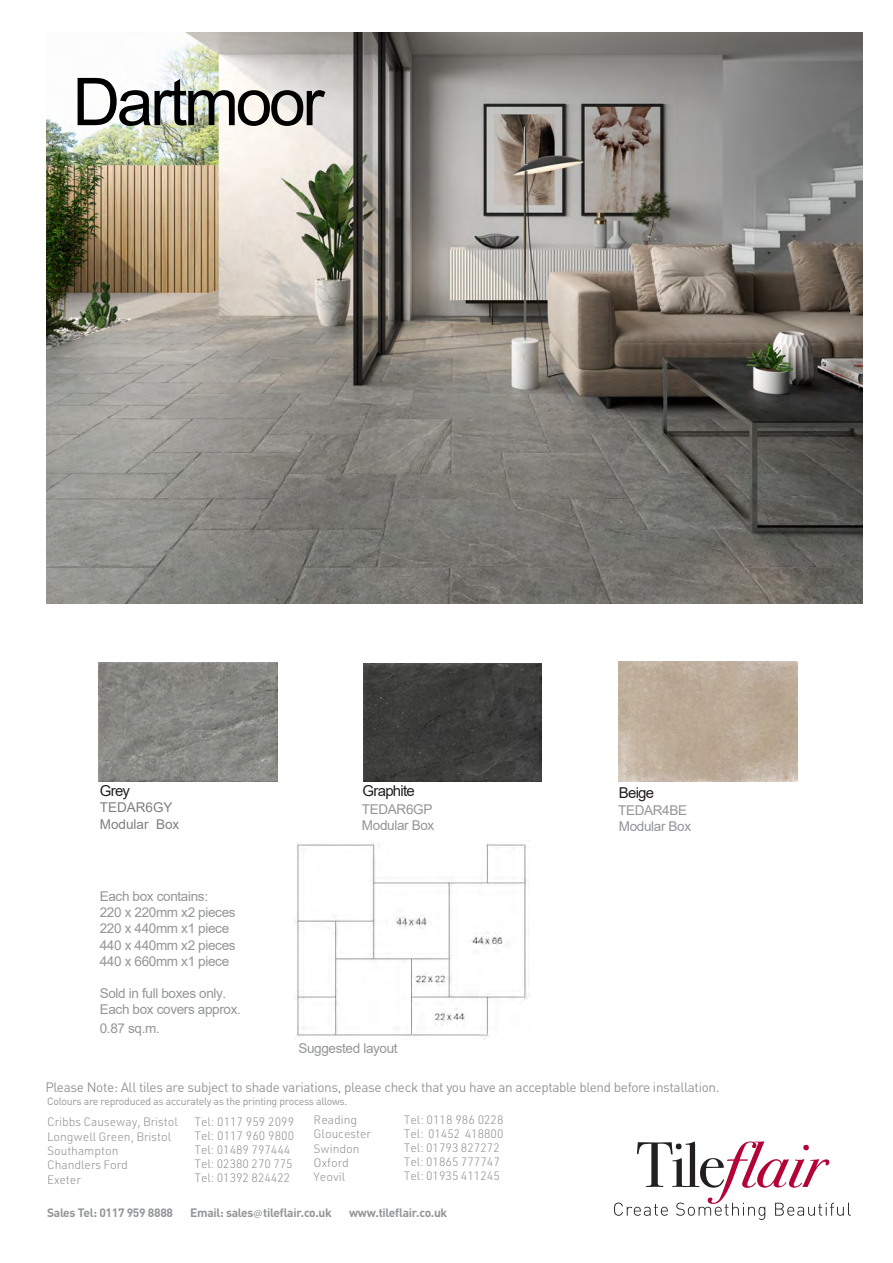
<style>
.page{position:relative;width:893px;height:1263px;background:#fff}
.page>*{position:absolute;margin:0;border:0;box-sizing:border-box;transform-origin:0 0}
.t1{font:66px "Arial";letter-spacing:-.05em;color:#000}
.t2{font:15px "Arial";letter-spacing:-.05em;color:#231f20}
.t3{font:13.5px/16.2px "Arial";letter-spacing:-.025em;color:#939698}
.t4{font:13.5px "DIN Pro";letter-spacing:-.025em;color:#939598}
.t5{font:13.5px/16.5px "Arial";letter-spacing:-.025em;color:#939598}
.t6{font:13.5px/16.2px "Arial";color:#808080}
.t7{font:300 12px/14.4px "URWDIN";color:#939598}
.t8{font:700 12px "DIN Pro";letter-spacing:-.025em;color:#939598}
.t9{font:10.5px "DIN Pro";letter-spacing:-.025em;color:#939598}
.s1{font-family:"DIN"}
.s2{font-family:"Futura Std"}
</style>
<div class="page">
<img style="left:46px;top:32px;width:816px;height:572px">
<img style="left:98px;top:662px;width:179px;height:120px">
<img style="left:364px;top:663px;width:178px;height:119px">
<img style="left:618px;top:662px;width:180px;height:120px">
<img style="left:294px;top:843px;width:235px;height:196px">
<svg style="left:614px;top:1141px;width:237px;height:79px"></svg>
<h1 class="t1" style="left:72px;top:57px;width:253px">Dartmoor</h1>
<p class="t2" style="left:100px;top:780px;width:32px">Grey</p>
<p class="t6" style="left:100px;top:799px;width:81px">TEDAR6GY<br>Modular Box</p>
<p class="t5" style="left:362px;top:800px;width:74px">TEDAR6GP<br>Modular Box</p>
<p class="t2" style="left:363px;top:781px;width:54px">Graphite</p>
<p class="t2" style="left:619px;top:782px;width:37px">Beige</p>
<p class="t5" style="left:618px;top:802px;width:75px">TEDAR4BE<br>Modular Box</p>
<p class="t3" style="left:100px;top:888px;width:137px">Each box contains:<br>220 x 220mm x2 pieces<br>220 x 440mm x1 piece<br>440 x 440mm x2 pieces<br>440 x 660mm x1 piece</p>
<p class="t3" style="left:100px;top:985px;width:143px">Sold in full boxes only.<br>Each box covers approx.</p>
<p class="t3" style="left:100px;top:1020px;width:61px">0.87 sq.m<span class="s1">.</span></p>
<p class="t3" style="left:298px;top:1040px;width:101px">Suggested layout</p>
<p class="t4" style="left:45px;top:1078px;width:676px">Please Note: All tiles are subject to shade variations, please check that you have an acceptable blend before installation.</p>
<p class="t9" style="left:47px;top:1094px;width:302px">Colours are reproduced as accurately as the printing process allows.</p>
<p class="t7" style="left:47px;top:1114px;width:132px">Cribbs Causeway, Bristol<br>Longwell Green, Bristol<br>Southampton<br>Chandlers Ford<br>Exeter</p>
<p class="t7" style="left:194px;top:1114px;width:101px">Tel: 0117 959 2099<br>Tel: 0117 960 9800<br>Tel: 01489 797444<br>Tel: 02380 270 775<br>Tel: 01392 824422</p>
<p class="t7" style="left:404px;top:1112px;width:101px">Tel: 0118 986 0228<br>Tel: 01452 418800<br>Tel: 01793 827272<br>Tel: 01865 777747<br>Tel: 01935 411245</p>
<p class="t8" style="left:47px;top:1204px;width:128px">Sales Tel: 0117 959 8888</p>
<p class="t8" style="left:190px;top:1204px;width:143px">Email: sales<span class="s2">@</span>tileflair.co.uk</p>
<p class="t8" style="left:349px;top:1204px;width:100px">www.tileflair.co.uk</p>
<p class="t7" style="left:314px;top:1112px;width:59px">Reading<br>Gloucester<br>Swindon<br>Oxford<br>Yeovil</p>
</div>
